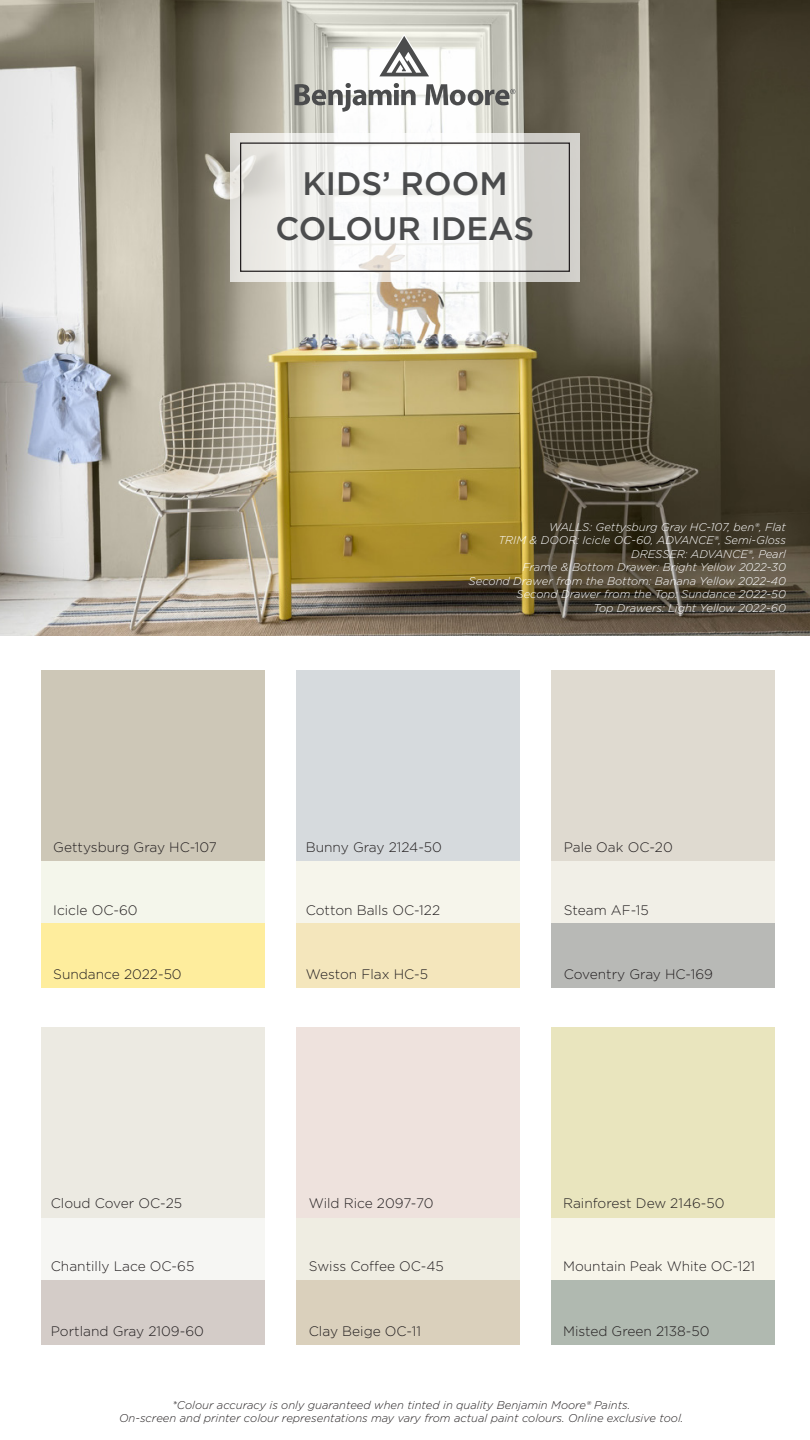
<style>
.page{position:relative;width:810px;height:1440px;background:#fff}
.page>*{position:absolute;margin:0;border:0;box-sizing:border-box;transform-origin:0 0}
.t1{font:500 32.5px "Gotham";color:#4b4c4d}
.t2{font:300 13.75px "Gotham";color:#231f20}
.t3{font:italic 300 11.25px "Gotham";color:#fff}
.t4{font:italic 300 11.25px "Gotham";color:#231f20}
</style>
<div class="page">
<img style="left:0;top:0;width:810px;height:636px">
<svg style="left:295px;top:34px;width:220px;height:78px"></svg>
<svg style="left:230px;top:133px;width:350px;height:148px"></svg>
<div style="left:240px;top:142px;width:330px;height:130px;border:1px solid #231f20"></div>
<div style="left:41px;top:671px;width:224px;height:192px;background:#cdc7b7"></div>
<div style="left:41px;top:862px;width:224px;height:64px;background:#f4f6eb"></div>
<div style="left:41px;top:923px;width:224px;height:65px;background:#feed9d"></div>
<div style="left:296px;top:671px;width:224px;height:192px;background:#d6dadd"></div>
<div style="left:296px;top:862px;width:224px;height:64px;background:#f6f5eb"></div>
<div style="left:296px;top:923px;width:224px;height:65px;background:#f4e6bc"></div>
<div style="left:551px;top:671px;width:223px;height:192px;background:#dfdad0"></div>
<div style="left:551px;top:862px;width:223px;height:64px;background:#f1efe7"></div>
<div style="left:551px;top:923px;width:223px;height:65px;background:#b8b9b6"></div>
<div style="left:551px;top:1028px;width:223px;height:192px;background:#e9e5be"></div>
<div style="left:551px;top:1218px;width:223px;height:65px;background:#f7f5ea"></div>
<div style="left:551px;top:1280px;width:223px;height:65px;background:#b0b9b0"></div>
<div style="left:41px;top:1028px;width:224px;height:192px;background:#eceae2"></div>
<div style="left:41px;top:1218px;width:224px;height:65px;background:#f6f6f3"></div>
<div style="left:41px;top:1280px;width:224px;height:65px;background:#d4ccc8"></div>
<div style="left:296px;top:1028px;width:224px;height:192px;background:#eee2dd"></div>
<div style="left:296px;top:1218px;width:224px;height:65px;background:#efede2"></div>
<div style="left:296px;top:1280px;width:224px;height:65px;background:#dad0bc"></div>
<p class="t1" style="left:302px;top:165px;width:207px">KIDS’ ROOM</p>
<p class="t1" style="left:276px;top:210px;width:260px">COLOUR IDEAS</p>
<p class="t3" style="left:549px;top:520px;width:238px">WALLS: Gettysburg Gray HC-107, ben®, Flat</p>
<p class="t3" style="left:498px;top:533px;width:289px">TRIM &amp; DOOR: Icicle OC-60, ADVANCE®, Semi-Gloss</p>
<p class="t3" style="left:631px;top:547px;width:156px">DRESSER: ADVANCE®, Pearl</p>
<p class="t3" style="left:522px;top:560px;width:265px">Frame &amp; Bottom Drawer: Bright Yellow 2022-30</p>
<p class="t3" style="left:469px;top:574px;width:319px">Second Drawer from the Bottom: Banana Yellow 2022-40</p>
<p class="t3" style="left:517px;top:587px;width:271px">Second Drawer from the Top: Sundance 2022-50</p>
<p class="t3" style="left:593px;top:601px;width:194px">Top Drawers: Light Yellow 2022-60</p>
<p class="t2" style="left:53px;top:839px;width:165px">Gettysburg Gray HC-107</p>
<p class="t2" style="left:306px;top:839px;width:138px">Bunny Gray 2124-50</p>
<p class="t2" style="left:564px;top:839px;width:111px">Pale Oak OC-20</p>
<p class="t2" style="left:53px;top:902px;width:86px">Icicle OC-60</p>
<p class="t2" style="left:306px;top:902px;width:136px">Cotton Balls OC-122</p>
<p class="t2" style="left:564px;top:902px;width:87px">Steam AF-15</p>
<p class="t2" style="left:53px;top:967px;width:130px">Sundance 2022-50</p>
<p class="t2" style="left:306px;top:967px;width:124px">Weston Flax HC-5</p>
<p class="t2" style="left:564px;top:967px;width:151px">Coventry Gray HC-169</p>
<p class="t2" style="left:51px;top:1196px;width:133px">Cloud Cover OC-25</p>
<p class="t2" style="left:309px;top:1196px;width:126px">Wild Rice 2097-70</p>
<p class="t2" style="left:563px;top:1196px;width:163px">Rainforest Dew 2146-50</p>
<p class="t2" style="left:51px;top:1259px;width:145px">Chantilly Lace OC-65</p>
<p class="t2" style="left:309px;top:1259px;width:137px">Swiss Coffee OC-45</p>
<p class="t2" style="left:563px;top:1259px;width:194px">Mountain Peak White OC-121</p>
<p class="t2" style="left:51px;top:1323px;width:155px">Portland Gray 2109-60</p>
<p class="t2" style="left:309px;top:1323px;width:114px">Clay Beige OC-11</p>
<p class="t2" style="left:563px;top:1323px;width:148px">Misted Green 2138-50</p>
<p class="t4" style="left:172px;top:1398px;width:460px">*Colour accuracy is only guaranteed when tinted in quality Benjamin Moore® Paints.</p>
<p class="t4" style="left:119px;top:1411px;width:566px">On-screen and printer colour representations may vary from actual paint colours. Online exclusive tool.</p>
</div>
